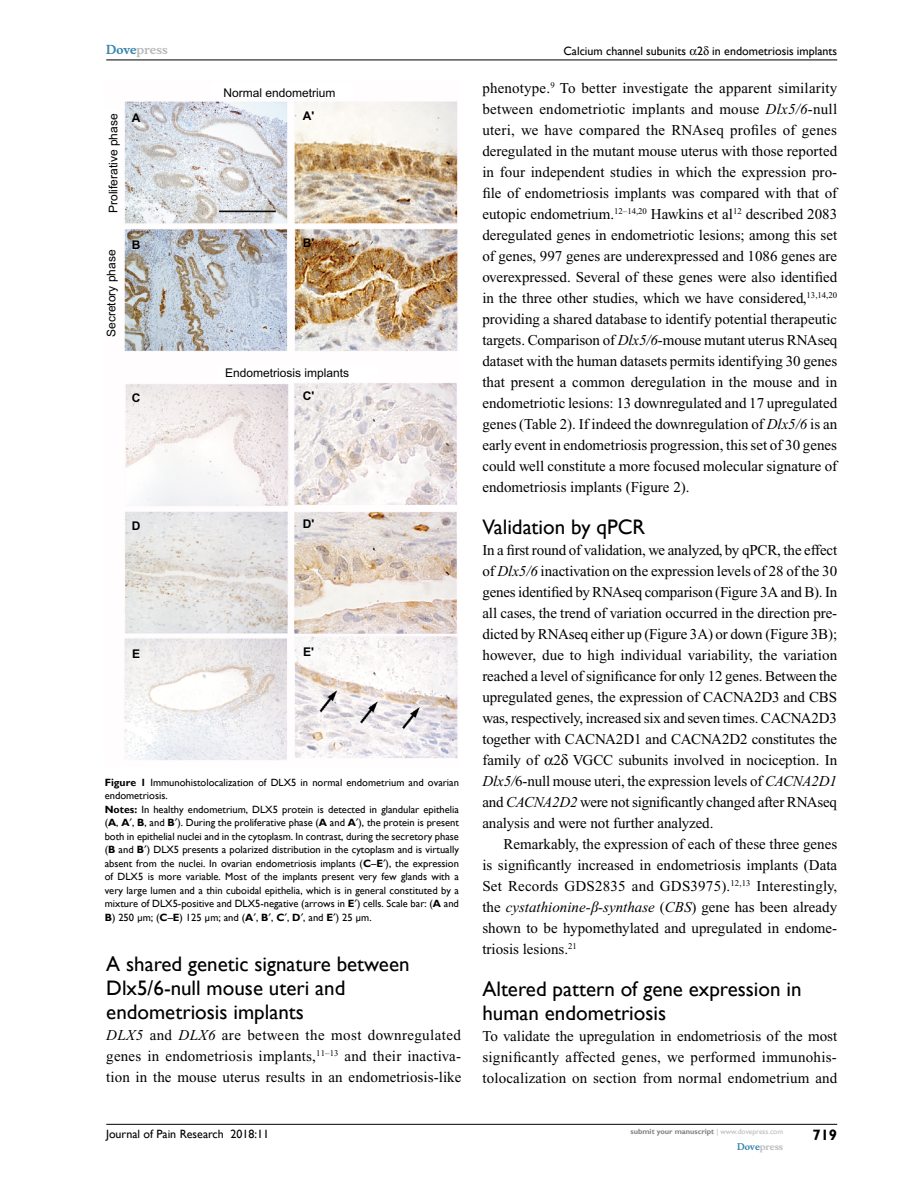
<style>
.page{position:relative;width:918px;height:1188px;background:#fff}
.page>*{position:absolute;margin:0;border:0;box-sizing:border-box;transform-origin:0 0}
.t1{font:21px/24px "Gill Sans";color:#000}
.t2{font:15px/21px "Times New Roman";color:#000;text-align:justify}
.t3{font:700 15px "Gill Sans";color:#000}
.t4{font:12px "Gill Sans";color:#000}
.t5{font:12px "Arial";color:#000}
.t6{font:700 12px "Arial";color:#000}
.t7{font:700 12px "Musee";color:#b8babc}
.t8{font:10.5px/13.5px "Gill Sans";color:#000}
.t9{font:700 9px "Musee";color:#b8babc}
.t10{font:700 7.5px "Gill Sans";color:#808285}
.s1{color:#3785ad}
.s2{font-weight:700}
.s3{font-style:italic}
.s4{font-weight:400;color:#b8babc}
</style>
<div class="page">
<hr style="left:106px;top:1124px;width:731px;height:1px;background:#000">
<hr style="left:106px;top:60px;width:731px;height:1px;background:#000">
<img style="left:124px;top:101px;width:334px;height:659px">
<p class="t7" style="left:106px;top:43px;width:63px"><span class="s1">Dove</span>press</p>
<p class="t5" style="left:224px;top:85px;width:114px">Normal endometrium</p>
<p class="t5" style="left:105px;top:213px;width:101px;rotate:-90deg">Proliferative phase</p>
<p class="t5" style="left:104px;top:337px;width:89px;rotate:-90deg">Secretory phase</p>
<p class="t6" style="left:132px;top:110px;width:10px">A</p>
<p class="t6" style="left:303px;top:108px;width:13px">A'</p>
<p class="t6" style="left:132px;top:237px;width:10px">B</p>
<p class="t6" style="left:303px;top:235px;width:13px">B'</p>
<p class="t5" style="left:225px;top:365px;width:126px">Endometriosis implants</p>
<p class="t6" style="left:132px;top:390px;width:10px">C</p>
<p class="t6" style="left:303px;top:388px;width:13px">C'</p>
<p class="t6" style="left:132px;top:518px;width:10px">D</p>
<p class="t6" style="left:303px;top:516px;width:13px">D'</p>
<p class="t6" style="left:132px;top:646px;width:10px">E</p>
<p class="t6" style="left:303px;top:644px;width:12px">E'</p>
<p class="t8" style="left:105px;top:776px;width:356px"><span class="s2">Figure 1</span> Immunohistolocalization of DLX5 in normal endometrium and ovarian endometriosis.<br><span class="s2">Notes:</span> In healthy endometrium, DLX5 protein is detected in glandular epithelia (<span class="s2">A</span>, <span class="s2">A</span> , <span class="s2">B</span>, and <span class="s2">B</span> ). During the proliferative phase (<span class="s2">A</span> and <span class="s2">A</span> ), the protein is present both in epithelial nuclei and in the cytoplasm. In contrast, during the secretory phase (<span class="s2">B</span> and <span class="s2">B</span> ) DLX5 presents a polarized distribution in the cytoplasm and is virtually absent from the nuclei. In ovarian endometriosis implants (<span class="s2">C</span>–<span class="s2">E</span> ), the expression of DLX5 is more variable. Most of the implants present very few glands with a very large lumen and a thin cuboidal epithelia, which is in general constituted by a mixture of DLX5-positive and DLX5-negative (arrows in <span class="s2">E</span> ) cells. Scale bar: (<span class="s2">A</span> and <span class="s2">B</span>) 250 µm; (<span class="s2">C</span>–<span class="s2">E</span>) 125 µm; and (<span class="s2">A</span> , <span class="s2">B</span> , <span class="s2">C</span> , <span class="s2">D</span> , and <span class="s2">E</span> ) 25 µm.</p>
<h1 class="t1" style="left:106px;top:952px;width:305px">A shared genetic signature between<br>Dlx5/6-null mouse uteri and endometriosis implants</h1>
<p class="t2" style="left:106px;top:1025px;width:357px"><span class="s3">DLX5</span> and <span class="s3">DLX6</span> are between the most downregulated genes in endometriosis implants,<sup>11–13</sup> and their inactiva&shy;tion in the mouse uterus results in an endometriosis-like</p>
<p class="t4" style="left:563px;top:44px;width:275px">Calcium channel subunits 2 in endometriosis implants</p>
<p class="t2" style="left:482px;top:77px;width:357px">phenotype.<sup>9</sup> To better investigate the apparent similarity between endometriotic implants and mouse <span class="s3">Dlx5/6</span>-null uteri, we have compared the RNAseq profiles of genes deregulated in the mutant mouse uterus with those reported in four independent studies in which the expression pro&shy;file of endometriosis implants was compared with that of eutopic endometrium.<sup>12–14,20</sup> Hawkins et al<sup>12</sup> described 2083 deregulated genes in endometriotic lesions; among this set of genes, 997 genes are underexpressed and 1086 genes are overexpressed. Several of these genes were also identified in the three other studies, which we have considered,<sup>13,14,20 </sup>providing a shared database to identify potential therapeutic targets. Comparison of <span class="s3">Dlx5/6</span>-mouse mutant uterus RNAseq dataset with the human datasets permits identifying 30 genes that present a common deregulation in the mouse and in endometriotic lesions: 13 downregulated and 17 upregulated genes (Table 2). If indeed the downregulation of <span class="s3">Dlx5/6</span> is an early event in endometriosis progression, this set of 30 genes could well constitute a more focused molecular signature of endometriosis implants (Figure 2).</p>
<h1 class="t1" style="left:482px;top:515px;width:164px">Validation by qPCR</h1>
<p class="t2" style="left:482px;top:539px;width:356px">In a first round of validation, we analyzed, by qPCR, the effect of <span class="s3">Dlx5/6</span> inactivation on the expression levels of 28 of the 30 genes identified by RNAseq comparison (Figure 3A and B). In all cases, the trend of variation occurred in the direction pre&shy;dicted by RNAseq either up (Figure 3A) or down (Figure 3B); however, due to high individual variability, the variation reached a level of significance for only 12 genes. Between the upregulated genes, the expression of CACNA2D3 and CBS was, respectively, increased six and seven times. CACNA2D3 together with CACNA2D1 and CACNA2D2 constitutes the family of 2 VGCC subunits involved in nociception. In <span class="s3">Dlx5/</span>6-null mouse uteri, the expression levels of <span class="s3">CACNA2D1 </span>and <span class="s3">CACNA2D2</span> were not significantly changed after RNAseq analysis and were not further analyzed.</p>
<p class="t2" style="left:482px;top:833px;width:356px;text-indent:21px">Remarkably, the expression of each of these three genes is significantly increased in endometriosis implants (Data Set Records GDS2835 and GDS3975).<sup>12,13</sup> Interestingly, the <span class="s3">cystathionine- -synthase</span> (<span class="s3">CBS</span>) gene has been already shown to be hypomethylated and upregulated in endome&shy;triosis lesions.<sup>21</sup></p>
<h1 class="t1" style="left:482px;top:977px;width:321px">Altered pattern of gene expression in human endometriosis</h1>
<p class="t2" style="left:482px;top:1025px;width:357px">To validate the upregulation in endometriosis of the most significantly affected genes, we performed immunohis&shy;tolocalization on section from normal endometrium and</p>
<p class="t4" style="left:106px;top:1127px;width:164px">Journal of Pain Research 2018:11</p>
<p class="t10" style="left:631px;top:1127px;width:154px">submit your manuscript <span class="s4">| www.dovepress.com</span></p>
<p class="t9" style="left:737px;top:1141px;width:48px"><span class="s1">Dove</span>press</p>
<p class="t3" style="left:812px;top:1126px;width:26px">719</p>
</div>
